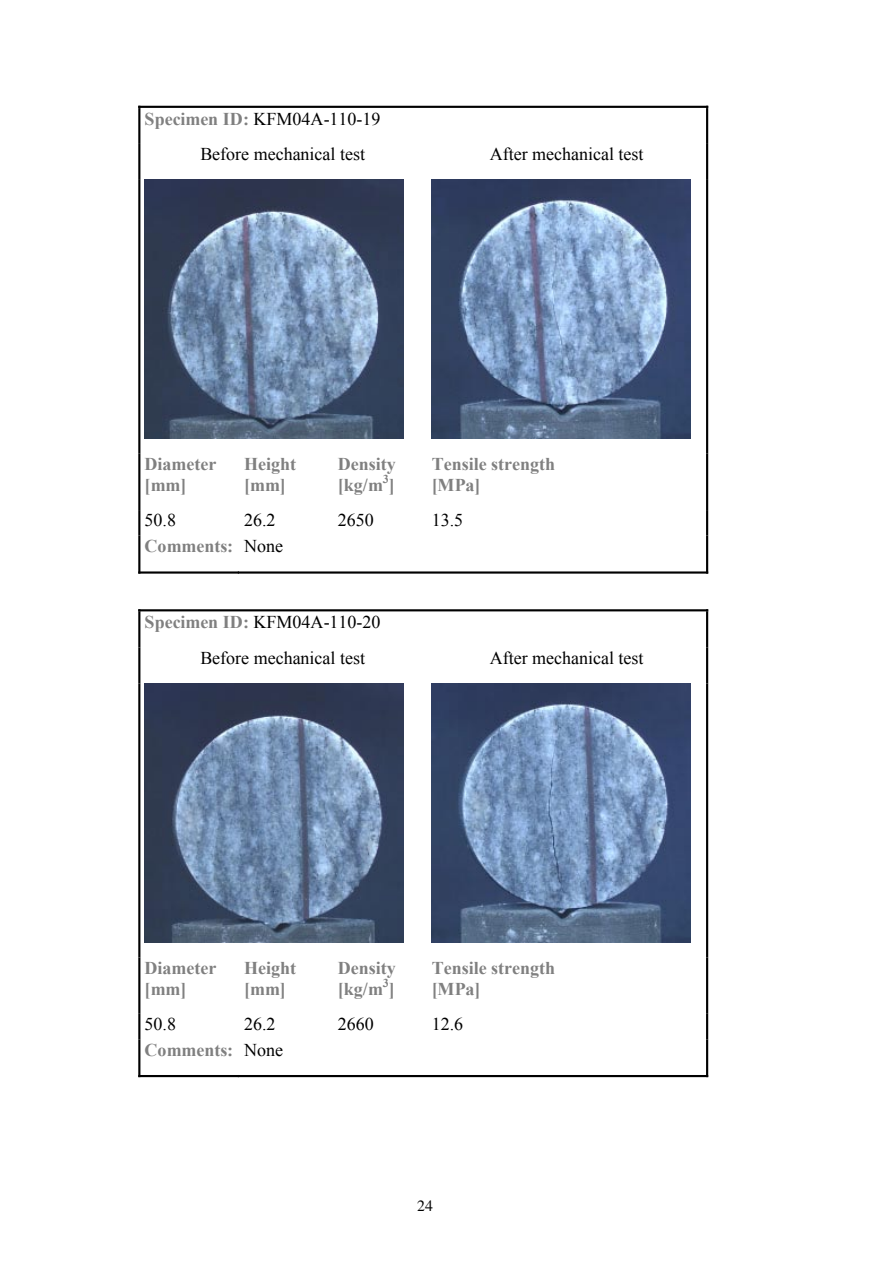
<style>
.page{position:relative;width:893px;height:1263px;background:#fff}
.page>*{position:absolute;margin:0;border:0;box-sizing:border-box;transform-origin:0 0}
.t1{font:18px/35.7px "Times New Roman";color:#000}
.t2{font:700 18px/20.9px "Times New Roman";color:#808080}
.t3{font:15.75px "Times";color:#000}
.t4{font:700 12px "Times New Roman";color:#808080}
.s1{font-weight:700;color:#808080}
.s2{font-weight:400;color:#000}
</style>
<div class="page">
<hr style="left:138px;top:106px;width:568px;height:2px;background:#000">
<hr style="left:138px;top:108px;width:2px;height:36px;background:#000">
<hr style="left:706px;top:108px;width:2px;height:36px;background:#000">
<hr style="left:138px;top:144px;width:2px;height:36px;background:#000">
<hr style="left:706px;top:144px;width:2px;height:36px;background:#000">
<img style="left:145px;top:180px;width:258px;height:259px">
<img style="left:432px;top:180px;width:259px;height:259px">
<hr style="left:138px;top:180px;width:2px;height:274px;background:#000">
<hr style="left:706px;top:180px;width:2px;height:274px;background:#000">
<hr style="left:138px;top:454px;width:2px;height:56px;background:#000">
<hr style="left:706px;top:454px;width:2px;height:56px;background:#000">
<hr style="left:138px;top:510px;width:2px;height:26px;background:#000">
<hr style="left:706px;top:510px;width:2px;height:26px;background:#000">
<hr style="left:138px;top:536px;width:2px;height:38px;background:#000">
<hr style="left:138px;top:571px;width:101px;height:3px;background:#000">
<hr style="left:238px;top:571px;width:468px;height:3px;background:#000">
<hr style="left:706px;top:536px;width:2px;height:38px;background:#000">
<hr style="left:138px;top:609px;width:568px;height:2px;background:#000">
<hr style="left:138px;top:612px;width:2px;height:36px;background:#000">
<hr style="left:706px;top:612px;width:2px;height:36px;background:#000">
<hr style="left:138px;top:648px;width:2px;height:36px;background:#000">
<hr style="left:706px;top:648px;width:2px;height:36px;background:#000">
<img style="left:145px;top:683px;width:258px;height:259px">
<img style="left:432px;top:683px;width:259px;height:259px">
<hr style="left:138px;top:684px;width:2px;height:273px;background:#000">
<hr style="left:706px;top:684px;width:2px;height:273px;background:#000">
<hr style="left:138px;top:957px;width:2px;height:57px;background:#000">
<hr style="left:706px;top:957px;width:2px;height:57px;background:#000">
<hr style="left:138px;top:1014px;width:2px;height:25px;background:#000">
<hr style="left:706px;top:1014px;width:2px;height:25px;background:#000">
<hr style="left:138px;top:1039px;width:2px;height:38px;background:#000">
<hr style="left:138px;top:1075px;width:101px;height:2px;background:#000">
<hr style="left:238px;top:1075px;width:468px;height:2px;background:#000">
<hr style="left:706px;top:1039px;width:2px;height:38px;background:#000">
<p class="t1" style="left:200px;top:100px;width:182px;text-indent:-56px"><span class="s1">Specimen ID:</span> KFM04A-110-19<br>Before mechanical test</p>
<p class="t1" style="left:490px;top:136px;width:155px">After mechanical test</p>
<p class="t2" style="left:145px;top:453px;width:73px">Diameter [mm]</p>
<p class="t2" style="left:244px;top:453px;width:54px">Height [mm]</p>
<p class="t2" style="left:338px;top:453px;width:60px">Density [kg/m ]</p>
<p class="t4" style="left:383px;top:471px;width:8px">3</p>
<p class="t2" style="left:432px;top:453px;width:125px">Tensile strength [MPa]</p>
<p class="t1" style="left:145px;top:502px;width:33px">50.8</p>
<p class="t1" style="left:244px;top:502px;width:33px">26.2</p>
<p class="t1" style="left:338px;top:502px;width:37px">2650</p>
<p class="t1" style="left:432px;top:502px;width:33px">13.5</p>
<p class="t2" style="left:145px;top:535px;width:140px">Comments: <span class="s2">None</span></p>
<p class="t1" style="left:200px;top:604px;width:182px;text-indent:-56px"><span class="s1">Specimen ID:</span> KFM04A-110-20<br>Before mechanical test</p>
<p class="t1" style="left:490px;top:640px;width:155px">After mechanical test</p>
<p class="t2" style="left:145px;top:957px;width:73px">Diameter [mm]</p>
<p class="t2" style="left:244px;top:957px;width:54px">Height [mm]</p>
<p class="t2" style="left:338px;top:957px;width:60px">Density [kg/m ]</p>
<p class="t4" style="left:383px;top:974px;width:8px">3</p>
<p class="t2" style="left:432px;top:957px;width:125px">Tensile strength [MPa]</p>
<p class="t1" style="left:145px;top:1006px;width:33px">50.8</p>
<p class="t1" style="left:244px;top:1006px;width:33px">26.2</p>
<p class="t1" style="left:338px;top:1006px;width:37px">2660</p>
<p class="t1" style="left:432px;top:1006px;width:33px">12.6</p>
<p class="t2" style="left:145px;top:1039px;width:140px">Comments: <span class="s2">None</span></p>
<p class="t3" style="left:417px;top:1197px;width:17px">24</p>
</div>
